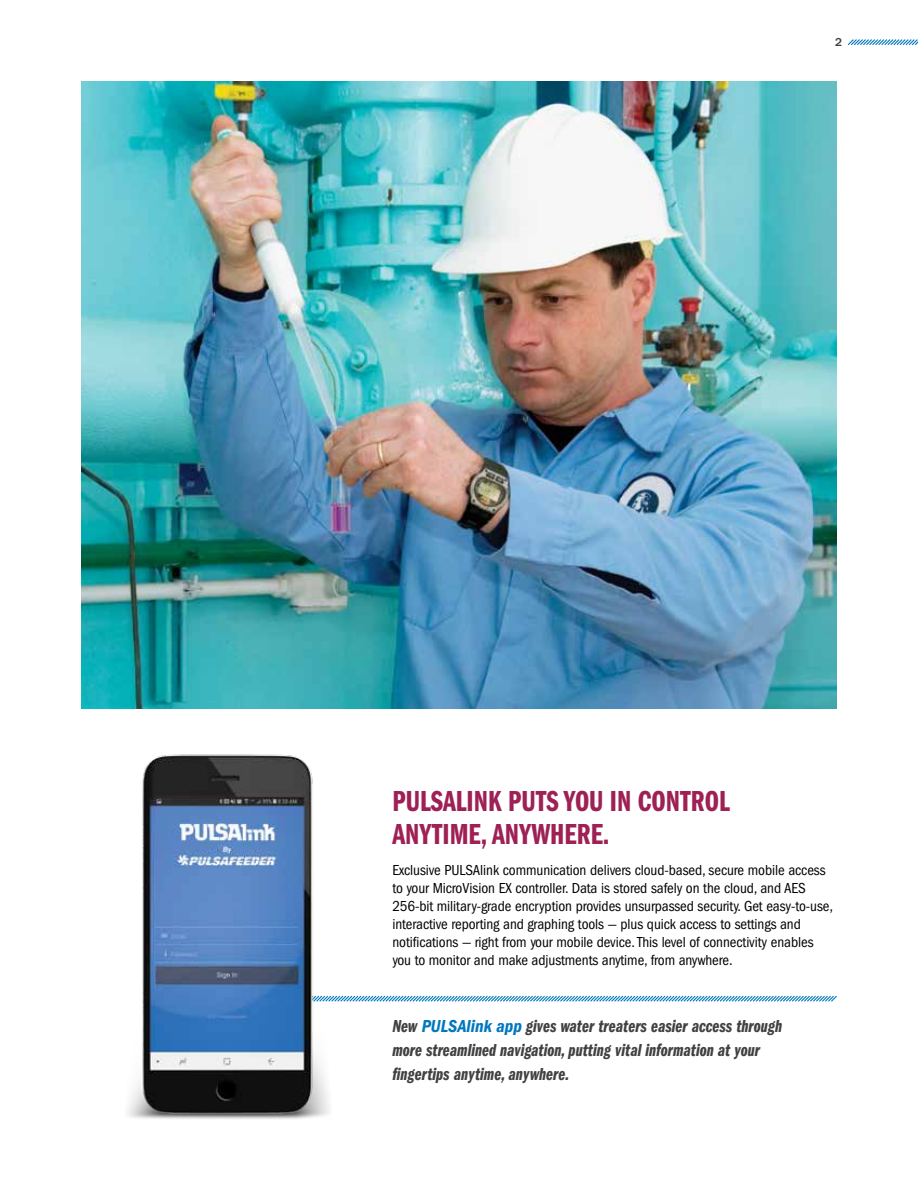
<style>
.page{position:relative;width:918px;height:1188px;background:#fff}
.page>*{position:absolute;margin:0;border:0;box-sizing:border-box;transform-origin:0 0}
.t1{font:30px/33px "ITC Franklin Gothic Std Dm Cp";color:#9e2055}
.t2{font:18px/24px "ITC Franklin Gothic Std Dm Cp It";color:#414042}
.t3{font:condensed 15px/18px "ITC Franklin Gothic Std";letter-spacing:-.005em;color:#000}
.t4{font:500 12px "ITC Franklin Gothic Std";color:#414042}
.s1{font-family:"ITC Franklin Gothic Std Dm Cd It";color:#0077be}
</style>
<div class="page">
<svg style="left:371px;top:995px;width:466px;height:7px"></svg>
<img style="left:81px;top:81px;width:756px;height:628px">
<svg style="left:848px;top:39px;width:70px;height:6px"></svg>
<img style="left:127px;top:754px;width:244px;height:365px">
<p class="t4" style="left:835px;top:36px;width:9px">2</p>
<h1 class="t1" style="left:392px;top:785px;width:339px">PULSALINK PUTS YOU IN CONTROL<br>ANYTIME, ANYWHERE.</h1>
<p class="t3" style="left:392px;top:861px;width:442px">Exclusive PULSAlink communication delivers cloud-based, secure mobile access to your MicroVision EX controller. Data is stored safely on the cloud, and AES 256-bit military-grade encryption provides unsurpassed security. Get easy-to-use, interactive reporting and graphing tools — plus quick access to settings and notifications — right from your mobile device. This level of connectivity enables you to monitor and make adjustments anytime, from anywhere.</p>
<p class="t2" style="left:392px;top:1014px;width:391px">New <span class="s1">PULSAlink app</span> gives water treaters easier access through more streamlined navigation, putting vital information at your fingertips anytime, anywhere.</p>
</div>
